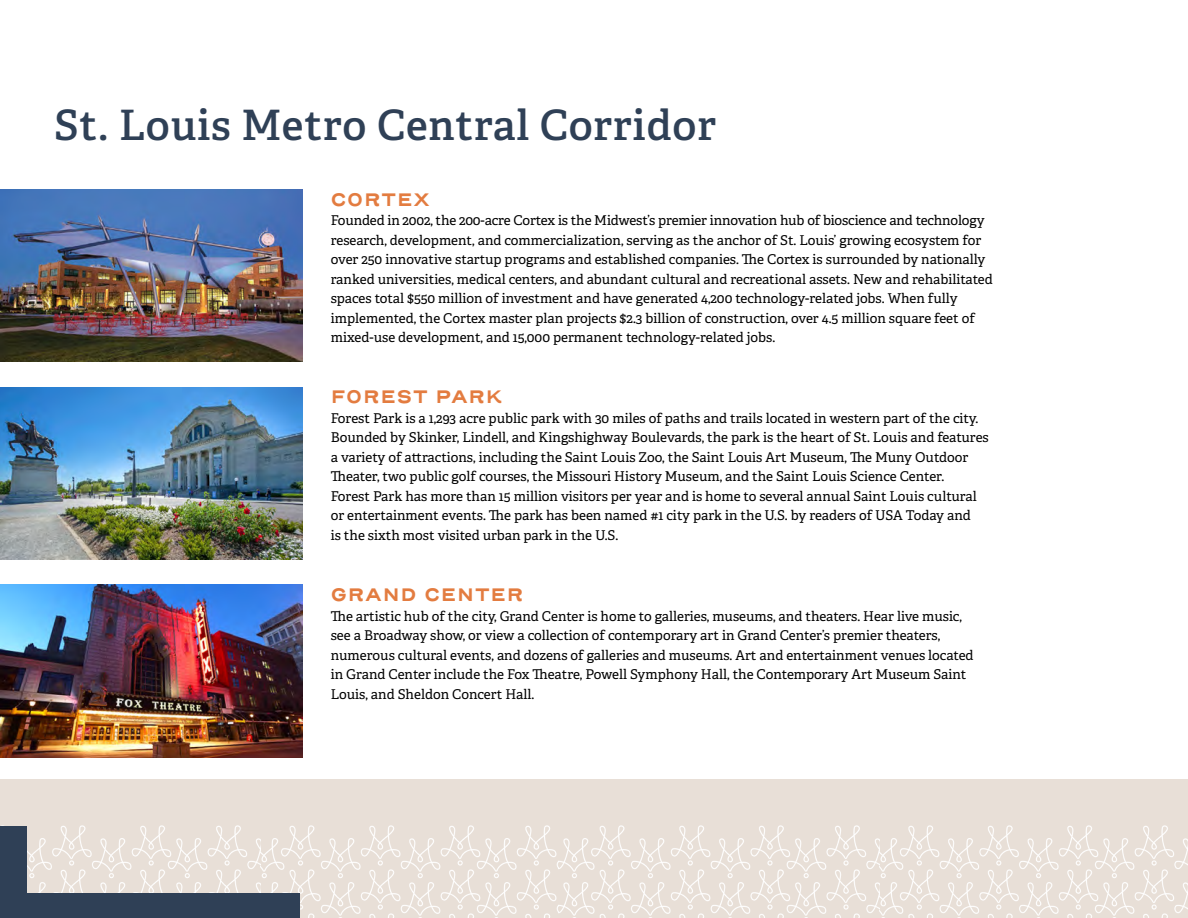
<style>
.page{position:relative;width:1188px;height:918px;background:#fff}
.page>*{position:absolute;margin:0;border:0;box-sizing:border-box;transform-origin:0 0}
.t1{font:600 41.85px "Adelle";letter-spacing:.02em;color:#2f4056}
.t2{font:700 18px "Henderson Sans Basic";letter-spacing:.05em;color:#e37c40}
.t3{font:13.5px/19.5px "Adelle";color:#000}
</style>
<div class="page">
<div style="left:0;top:780px;width:1188px;height:138px;background:#e8dfd7"></div>
<img style="left:1px;top:825px;width:1187px;height:93px">
<div style="left:0;top:826px;width:27px;height:92px;background:#2f4056"></div>
<div style="left:0;top:894px;width:299px;height:24px;background:#2f4056"></div>
<img style="left:0;top:189px;width:302px;height:173px">
<img style="left:0;top:387px;width:302px;height:173px">
<img style="left:0;top:585px;width:302px;height:173px">
<h1 class="t1" style="left:54px;top:99px;width:664px">St. Louis Metro Central Corridor</h1>
<h2 class="t2" style="left:331px;top:188px;width:101px">CORTEX</h2>
<p class="t3" style="left:331px;top:211px;width:664px">Founded in 2002, the 200-acre Cortex is the Midwest’s premier innovation hub of bioscience and technology research, development, and commercialization, serving as the anchor of St. Louis’ growing ecosystem for over 250 innovative startup programs and established companies. The Cortex is surrounded by nationally ranked universities, medical centers, and abundant cultural and recreational assets. New and rehabilitated spaces total $550 million of investment and have generated 4,200 technology-related jobs. When fully implemented, the Cortex master plan projects $2.3 billion of construction, over 4.5 million square feet of mixed-use development, and 15,000 permanent technology-related jobs.</p>
<h2 class="t2" style="left:331px;top:385px;width:173px">FOREST PARK</h2>
<p class="t3" style="left:331px;top:409px;width:660px">Forest Park is a 1,293 acre public park with 30 miles of paths and trails located in western part of the city.<br>Bounded by Skinker, Lindell, and Kingshighway Boulevards, the park is the heart of St. Louis and features a variety of attractions, including the Saint Louis Zoo, the Saint Louis Art Museum, The Muny Outdoor Theater, two public golf courses, the Missouri History Museum, and the Saint Louis Science Center.<br>Forest Park has more than 15 million visitors per year and is home to several annual Saint Louis cultural or entertainment events. The park has been named #1 city park in the U.S. by readers of USA Today and<br>is the sixth most visited urban park in the U.S.</p>
<h2 class="t2" style="left:331px;top:583px;width:194px">GRAND CENTER</h2>
<p class="t3" style="left:331px;top:607px;width:644px">The artistic hub of the city, Grand Center is home to galleries, museums, and theaters. Hear live music, see a Broadway show, or view a collection of contemporary art in Grand Center’s premier theaters, numerous cultural events, and dozens of galleries and museums. Art and entertainment venues located in Grand Center include the Fox Theatre, Powell Symphony Hall, the Contemporary Art Museum Saint Louis, and Sheldon Concert Hall.</p>
</div>
